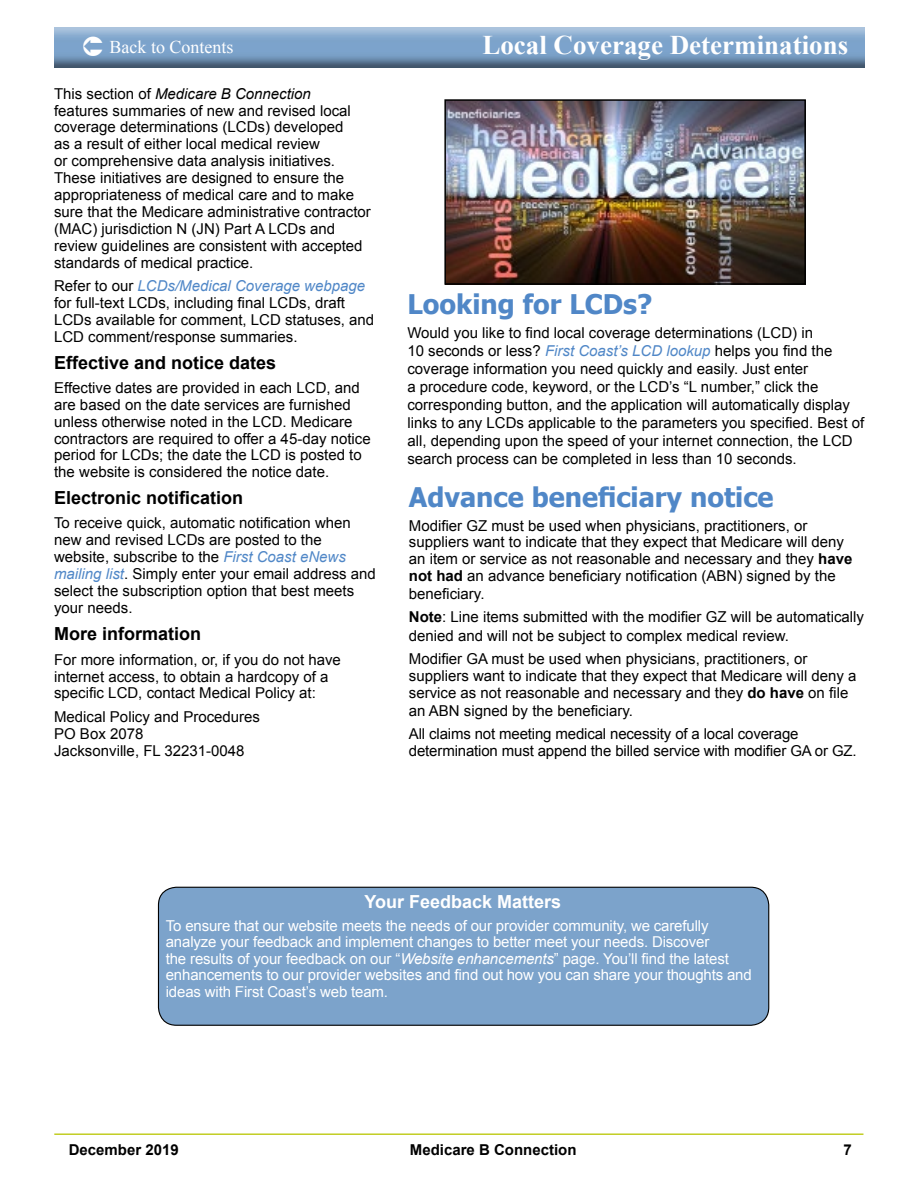
<style>
.page{position:relative;width:918px;height:1188px;background:#fff}
.page>*{position:absolute;margin:0;border:0;box-sizing:border-box;transform-origin:0 0}
.t1{font:700 27px "Times New Roman";color:#fff}
.t2{font:700 27px "Tahoma";color:#5087c7}
.t3{font:700 18px "Arial";color:#000}
.t4{font:18px "Times New Roman";color:#fff}
.t5{font:700 18px "Arial";color:#fff}
.t6{font:15px/17px "Arial";color:#000}
.t7{font:15px/16.5px "Arial";letter-spacing:-.01em;color:#fff}
.t8{font:700 15px "Arial";color:#000}
.s1{font-style:italic}
.s2{font-style:italic;color:#5087c7}
.s3{font-weight:700}
</style>
<div class="page">
<hr style="left:54px;top:1133px;width:809px;height:2px;background:#c2cd23">
<img style="left:54px;top:27px;width:810px;height:40px">
<img style="left:447px;top:102px;width:356px;height:180px">
<div style="left:444px;top:99px;width:362px;height:186px;border:2px solid #000"></div>
<div style="left:158px;top:887px;width:611px;height:138px;background:#7ca3cb;border-radius:18px"></div>
<div style="left:158px;top:887px;width:611px;height:139px;border:1px solid #000;border-radius:18px"></div>
<svg style="left:72px;top:36px;width:30px;height:21px"></svg>
<p class="t4" style="left:110px;top:35px;width:126px">Back to Contents</p>
<h1 class="t1" style="left:482px;top:26px;width:367px">Local Coverage Determinations</h1>
<p class="t6" style="left:54px;top:85px;width:318px">This section of <span class="s1">Medicare B Connection<br></span>features summaries of new and revised local coverage determinations (LCDs) developed<br>as a result of either local medical review<br>or comprehensive data analysis initiatives.<br>These initiatives are designed to ensure the appropriateness of medical care and to make sure that the Medicare administrative contractor (MAC) jurisdiction N (JN) Part A LCDs and review guidelines are consistent with accepted standards of medical practice.</p>
<p class="t6" style="left:54px;top:278px;width:322px">Refer to our <span class="s2">LCDs/Medical Coverage webpage </span>for full-text LCDs, including final LCDs, draft LCDs available for comment, LCD statuses, and LCD comment/response summaries.</p>
<p class="t3" style="left:54px;top:351px;width:224px">Effective and notice dates</p>
<p class="t6" style="left:54px;top:379px;width:318px">Effective dates are provided in each LCD, and are based on the date services are furnished unless otherwise noted in the LCD. Medicare contractors are required to offer a 45-day notice period for LCDs; the date the LCD is posted to the website is considered the notice date.</p>
<p class="t3" style="left:54px;top:486px;width:191px">Electronic notification</p>
<p class="t6" style="left:54px;top:514px;width:323px">To receive quick, automatic notification when new and revised LCDs are posted to the website, subscribe to the <span class="s2">First Coast eNews mailing list</span>. Simply enter your email address and select the subscription option that best meets your needs.</p>
<p class="t3" style="left:54px;top:621px;width:149px">More information</p>
<p class="t6" style="left:54px;top:651px;width:288px">For more information, or, if you do not have internet access, to obtain a hardcopy of a specific LCD, contact Medical Policy at:</p>
<p class="t6" style="left:54px;top:709px;width:207px">Medical Policy and Procedures<br>PO Box 2078<br>Jacksonville, FL 32231-0048</p>
<p class="t4" style="left:98px;top:35px;width:126px">Back to Contents</p>
<h1 class="t1" style="left:511px;top:26px;width:327px">Electronic Data Interchange</h1>
<h1 class="t2" style="left:407px;top:285px;width:247px">Looking for LCDs?</h1>
<p class="t6" style="left:407px;top:324px;width:458px;line-height:18px">Would you like to find local coverage determinations (LCD) in<br>10 seconds or less? <span class="s2">First Coast’s LCD lookup</span> helps you find the coverage information you need quickly and easily. Just enter<br>a procedure code, keyword, or the LCD’s “L number,” click the corresponding button, and the application will automatically display links to any LCDs applicable to the parameters you specified. Best of all, depending upon the speed of your internet connection, the LCD search process can be completed in less than 10 seconds.</p>
<h1 class="t2" style="left:409px;top:478px;width:366px">Advance beneficiary notice</h1>
<p class="t6" style="left:409px;top:517px;width:445px">Modifier GZ must be used when physicians, practitioners, or suppliers want to indicate that they expect that Medicare will deny an item or service as not reasonable and necessary and they <span class="s3">have not had</span> an advance beneficiary notification (ABN) signed by the</p>
<p class="t6" style="left:409px;top:582px;width:457px;line-height:23.4px">beneficiary.<br><span class="s3">Note</span>: Line items submitted with the modifier GZ will be automatically</p>
<p class="t6" style="left:409px;top:624px;width:400px;line-height:23.4px">denied and will not be subject to complex medical review.<br>Modifier GA must be used when physicians, practitioners, or</p>
<p class="t6" style="left:409px;top:667px;width:449px">suppliers want to indicate that they expect that Medicare will deny a service as not reasonable and necessary and they <span class="s3">do have</span> on file</p>
<p class="t6" style="left:409px;top:699px;width:391px;line-height:23.5px">an ABN signed by the beneficiary.<br>All claims not meeting medical necessity of a local coverage</p>
<p class="t6" style="left:409px;top:742px;width:449px">determination must append the billed service with modifier GA or GZ.</p>
<p class="t5" style="left:364px;top:889px;width:198px">Your Feedback Matters</p>
<p class="t7" style="left:166px;top:918px;width:588px">To ensure that our website meets the needs of our provider community, we carefully analyze your feedback and implement changes to better meet your needs. Discover<br>the results of your feedback on our “<span class="s1">Website enhancements</span>” page. You’ll find the latest enhancements to our provider websites and find out how you can share your thoughts and ideas with First Coast’s web team.</p>
<p class="t8" style="left:69px;top:1140px;width:112px">December 2019</p>
<p class="t8" style="left:410px;top:1140px;width:168px">Medicare B Connection</p>
<p class="t8" style="left:843px;top:1140px;width:10px">7</p>
</div>
